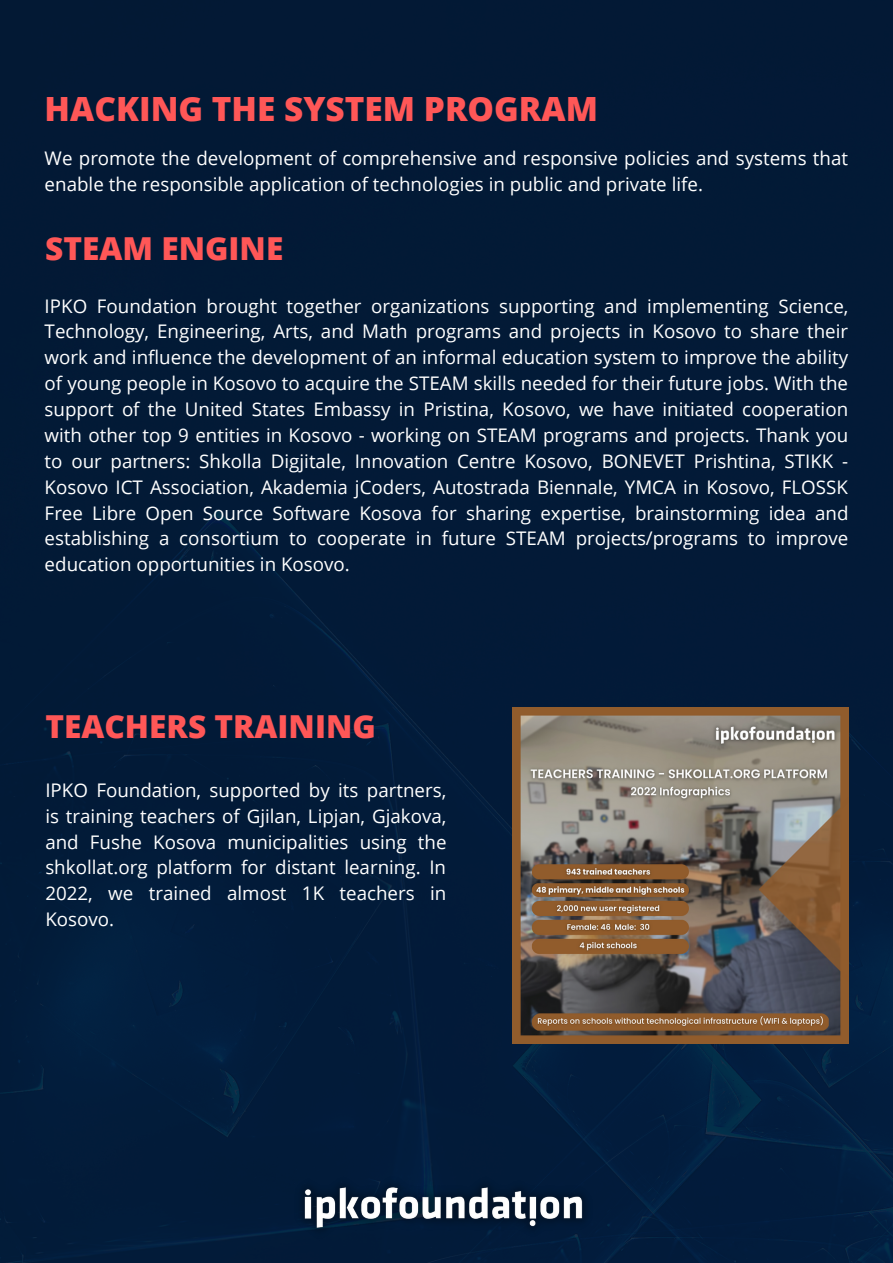
<style>
.page{position:relative;width:893px;height:1263px;background:#021a37}
.page>*{position:absolute;margin:0;border:0;box-sizing:border-box;transform-origin:0 0}
.t1{font:800 33.38px "Open Sans";color:#ff5757}
.t2{font:800 31.65px "Open Sans";color:#ff5757}
.t3{font:18.75px/25.9px "Open Sans";color:#fff;text-align:justify}
</style>
<div class="page">
<img style="left:294px;top:1175px;width:299px;height:65px">
<img style="left:513px;top:707px;width:335px;height:336px">
<h1 class="t1" style="left:45px;top:86px;width:555px">HACKING THE SYSTEM PROGRAM</h1>
<p class="t3" style="left:45px;top:145px;width:805px">We promote the development of comprehensive and responsive policies and systems that enable the responsible application of technologies in public and private life.</p>
<h2 class="t2" style="left:45px;top:226px;width:240px">STEAM ENGINE</h2>
<p class="t3" style="left:45px;top:292px;width:805px">IPKO Foundation brought together organizations supporting and implementing Science, Technology, Engineering, Arts, and Math programs and projects in Kosovo to share their work and influence the development of an informal education system to improve the ability of young people in Kosovo to acquire the STEAM skills needed for their future jobs. With the support of the United States Embassy in Pristina, Kosovo, we have initiated cooperation with other top 9 entities in Kosovo - working on STEAM programs and projects. Thank you to our partners: Shkolla Digjitale, Innovation Centre Kosovo, BONEVET Prishtina, STIKK - Kosovo ICT Association, Akademia jCoders, Autostrada Biennale, YMCA in Kosovo, FLOSSK Free Libre Open Source Software Kosova for sharing expertise, brainstorming idea and establishing a consortium to cooperate in future STEAM projects/programs to improve education opportunities in Kosovo.</p>
<h2 class="t2" style="left:45px;top:704px;width:332px">TEACHERS TRAINING</h2>
<p class="t3" style="left:45px;top:777px;width:403px">IPKO Foundation, supported by its partners, is training teachers of Gjilan, Lipjan, Gjakova, and Fushe Kosova municipalities using the shkollat.org platform for distant learning. In 2022, we trained almost 1K teachers in Kosovo.</p>
</div>
